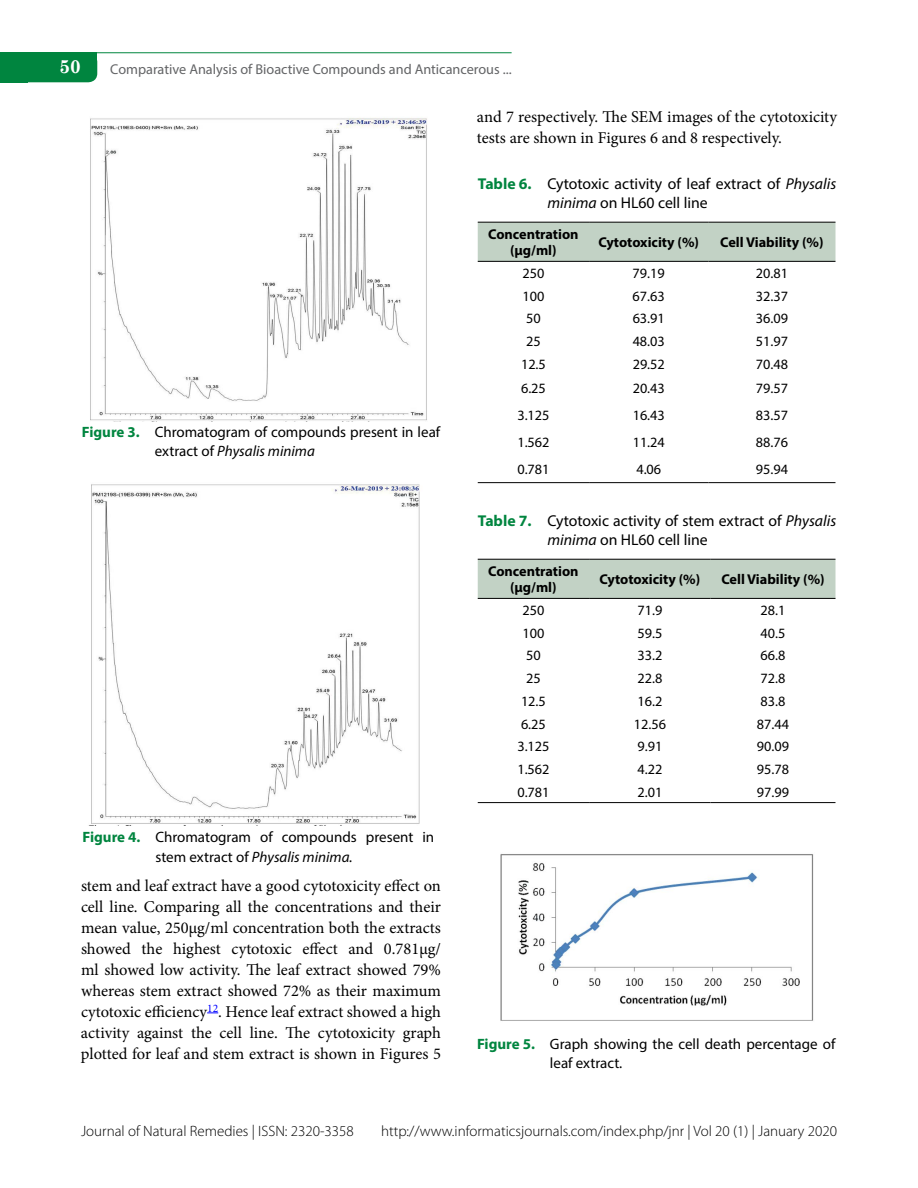
<style>
.page{position:relative;width:918px;height:1188px;background:#fff}
.page>*{position:absolute;margin:0;border:0;box-sizing:border-box;transform-origin:0 0}
.t1{font:700 18.75px "Century Schoolbook";color:#fff}
.t2{font:16.5px/21px "Minion Pro";letter-spacing:-.005em;color:#000;text-align:justify}
.t3{font:15.75px/18.9px "Myriad Pro";color:#000}
.t4{font:15px/19.5px "Myriad Pro";color:#000}
.t5{font:300 15px "Myriad Pro";color:#000}
.t6{font:14.25px "Myriad Pro";color:#000}
.t7{font:700 14.25px/16.5px "Myriad Pro";color:#000;text-align:center}
.t8{font:14.25px "Myriad Pro";color:#636466}
.s1{font-weight:700;color:#00853f}
.s2{font-style:italic}
</style>
<div class="page">
<svg style="left:0;top:67px;width:97px;height:15px"></svg>
<div style="left:0;top:53px;width:97px;height:14px;background:#00853f"></div>
<div style="left:0;top:68px;width:28px;height:14px;background:#00853f"></div>
<hr style="left:0;top:52px;width:512px;height:1px;background:#00853f">
<img style="left:90px;top:117px;width:337px;height:305px">
<img style="left:91px;top:484px;width:329px;height:340px">
<div style="left:478px;top:222px;width:358px;height:39px;background:#c2d2c5"></div>
<hr style="left:478px;top:222px;width:111px;height:1px;background:#000">
<hr style="left:589px;top:222px;width:119px;height:1px;background:#000">
<hr style="left:708px;top:222px;width:127px;height:1px;background:#000">
<hr style="left:478px;top:261px;width:111px;height:1px;background:#000">
<hr style="left:589px;top:261px;width:119px;height:1px;background:#000">
<hr style="left:708px;top:261px;width:127px;height:1px;background:#000">
<hr style="left:478px;top:482px;width:111px;height:1px;background:#000">
<hr style="left:589px;top:482px;width:119px;height:1px;background:#000">
<hr style="left:708px;top:482px;width:127px;height:1px;background:#000">
<div style="left:478px;top:559px;width:358px;height:39px;background:#c2d2c5"></div>
<hr style="left:478px;top:559px;width:111px;height:1px;background:#000">
<hr style="left:589px;top:559px;width:122px;height:1px;background:#000">
<hr style="left:711px;top:559px;width:124px;height:1px;background:#000">
<hr style="left:478px;top:598px;width:111px;height:1px;background:#000">
<hr style="left:589px;top:598px;width:122px;height:1px;background:#000">
<hr style="left:711px;top:598px;width:124px;height:1px;background:#000">
<hr style="left:478px;top:802px;width:111px;height:1px;background:#000">
<hr style="left:589px;top:802px;width:122px;height:1px;background:#000">
<hr style="left:711px;top:802px;width:124px;height:1px;background:#000">
<img style="left:500px;top:854px;width:314px;height:167px">
<p class="t1" style="left:59px;top:52px;width:23px">50</p>
<p class="t8" style="left:110px;top:61px;width:403px">Comparative Analysis of Bioactive Compounds and Anticancerous ...</p>
<p class="t4" style="left:155px;top:422px;width:287px;text-indent:-73px"><span class="s1">Figure 3.</span> Chromatogram of compounds present in leaf extract of <span class="s2">Physalis minima</span></p>
<p class="t4" style="left:82px;top:827px;width:353px;text-align:center"><span class="s1">Figure 4.</span> Chromatogram of compounds present in stem extract of <span class="s2">Physalis minima.</span></p>
<p class="t2" style="left:81px;top:876px;width:362px">stem and leaf extract have a good cytotoxicity effect on cell line. Comparing all the concentrations and their mean value, 250μg/ml concentration both the extracts showed the highest cytotoxic effect and 0.781μg/ ml showed low activity. The leaf extract showed 79% whereas stem extract showed 72% as their maximum cytotoxic efficiency<sup>12</sup>. Hence leaf extract showed a high activity against the cell line. The cytotoxicity graph plotted for leaf and stem extract is shown in Figures 5</p>
<p class="t2" style="left:477px;top:106px;width:361px;line-height:21.6px">and 7 respectively. The SEM images of the cytotoxicity tests are shown in Figures 6 and 8 respectively.</p>
<p class="t3" style="left:547px;top:174px;width:290px;text-indent:-70px"><span class="s1">Table 6.</span> Cytotoxic activity of leaf extract of <span class="s2">Physalis minima</span> on HL60 cell line</p>
<p class="t7" style="left:488px;top:225px;width:92px">Concentration (μg/ml)</p>
<p class="t7" style="left:598px;top:234px;width:102px">Cytotoxicity (%)</p>
<p class="t7" style="left:720px;top:234px;width:105px">Cell Viability (%)</p>
<p class="t6" style="left:522px;top:264px;width:23px">250</p>
<p class="t6" style="left:633px;top:264px;width:34px">79.19</p>
<p class="t6" style="left:756px;top:264px;width:34px">20.81</p>
<p class="t6" style="left:522px;top:287px;width:23px">100</p>
<p class="t6" style="left:633px;top:287px;width:34px">67.63</p>
<p class="t6" style="left:756px;top:287px;width:34px">32.37</p>
<p class="t6" style="left:526px;top:310px;width:16px">50</p>
<p class="t6" style="left:633px;top:310px;width:34px">63.91</p>
<p class="t6" style="left:756px;top:310px;width:34px">36.09</p>
<p class="t6" style="left:526px;top:333px;width:16px">25</p>
<p class="t6" style="left:633px;top:333px;width:34px">48.03</p>
<p class="t6" style="left:756px;top:333px;width:34px">51.97</p>
<p class="t6" style="left:521px;top:355px;width:26px">12.5</p>
<p class="t6" style="left:633px;top:355px;width:34px">29.52</p>
<p class="t6" style="left:756px;top:355px;width:34px">70.48</p>
<p class="t6" style="left:521px;top:380px;width:26px">6.25</p>
<p class="t6" style="left:633px;top:380px;width:34px">20.43</p>
<p class="t6" style="left:756px;top:380px;width:34px">79.57</p>
<p class="t6" style="left:517px;top:407px;width:34px">3.125</p>
<p class="t6" style="left:633px;top:407px;width:34px">16.43</p>
<p class="t6" style="left:756px;top:407px;width:34px">83.57</p>
<p class="t6" style="left:517px;top:433px;width:34px">1.562</p>
<p class="t6" style="left:633px;top:433px;width:34px">11.24</p>
<p class="t6" style="left:756px;top:433px;width:34px">88.76</p>
<p class="t6" style="left:517px;top:461px;width:34px">0.781</p>
<p class="t6" style="left:636px;top:461px;width:26px">4.06</p>
<p class="t6" style="left:756px;top:461px;width:34px">95.94</p>
<p class="t3" style="left:547px;top:511px;width:290px;text-indent:-70px"><span class="s1">Table 7.</span> Cytotoxic activity of stem extract of <span class="s2">Physalis minima</span> on HL60 cell line</p>
<p class="t7" style="left:488px;top:562px;width:92px">Concentration (μg/ml)</p>
<p class="t7" style="left:600px;top:571px;width:102px">Cytotoxicity (%)</p>
<p class="t7" style="left:721px;top:571px;width:105px">Cell Viability (%)</p>
<p class="t6" style="left:522px;top:602px;width:23px">250</p>
<p class="t6" style="left:637px;top:602px;width:26px">71.9</p>
<p class="t6" style="left:761px;top:602px;width:26px">28.1</p>
<p class="t6" style="left:522px;top:624px;width:23px">100</p>
<p class="t6" style="left:637px;top:624px;width:26px">59.5</p>
<p class="t6" style="left:761px;top:624px;width:26px">40.5</p>
<p class="t6" style="left:526px;top:647px;width:16px">50</p>
<p class="t6" style="left:637px;top:647px;width:26px">33.2</p>
<p class="t6" style="left:761px;top:647px;width:26px">66.8</p>
<p class="t6" style="left:526px;top:670px;width:16px">25</p>
<p class="t6" style="left:637px;top:670px;width:26px">22.8</p>
<p class="t6" style="left:761px;top:670px;width:26px">72.8</p>
<p class="t6" style="left:521px;top:692px;width:26px">12.5</p>
<p class="t6" style="left:637px;top:692px;width:26px">16.2</p>
<p class="t6" style="left:761px;top:692px;width:26px">83.8</p>
<p class="t6" style="left:521px;top:715px;width:26px">6.25</p>
<p class="t6" style="left:634px;top:715px;width:34px">12.56</p>
<p class="t6" style="left:757px;top:715px;width:34px">87.44</p>
<p class="t6" style="left:517px;top:738px;width:34px">3.125</p>
<p class="t6" style="left:637px;top:738px;width:26px">9.91</p>
<p class="t6" style="left:757px;top:738px;width:34px">90.09</p>
<p class="t6" style="left:517px;top:760px;width:34px">1.562</p>
<p class="t6" style="left:637px;top:760px;width:26px">4.22</p>
<p class="t6" style="left:757px;top:760px;width:34px">95.78</p>
<p class="t6" style="left:517px;top:783px;width:34px">0.781</p>
<p class="t6" style="left:637px;top:783px;width:26px">2.01</p>
<p class="t6" style="left:757px;top:783px;width:34px">97.99</p>
<p class="t4" style="left:550px;top:1034px;width:287px;text-indent:-73px"><span class="s1">Figure 5.</span> Graph showing the cell death percentage of leaf extract.</p>
<p class="t5" style="left:81px;top:1122px;width:274px">Journal of Natural Remedies | ISSN: 2320-3358</p>
<p class="t5" style="left:381px;top:1122px;width:457px">http://www.informaticsjournals.com/index.php/jnr | Vol 20 (1) | January 2020</p>
</div>
